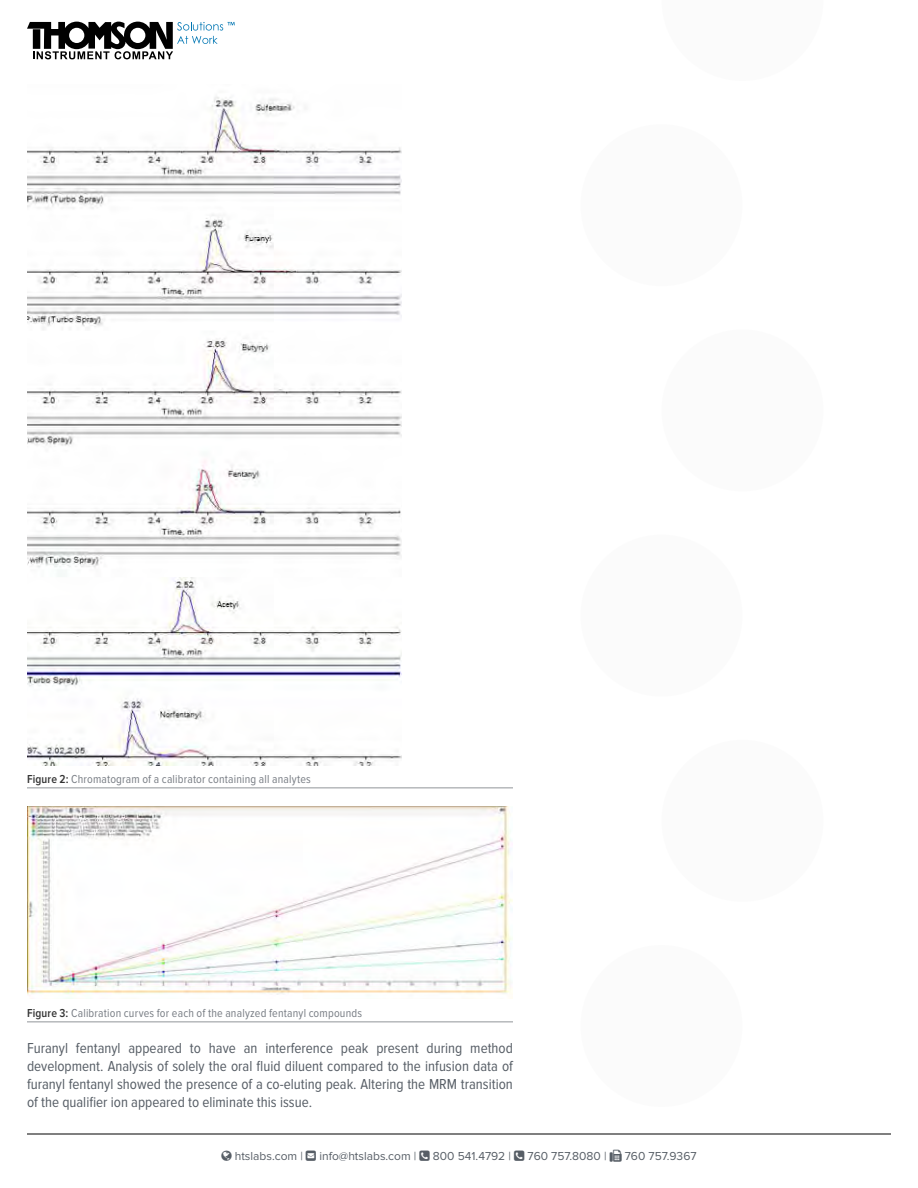
<style>
.page{position:relative;width:918px;height:1188px;background:#fff}
.page>*{position:absolute;margin:0;border:0;box-sizing:border-box;transform-origin:0 0}
.t1{font:15px/18px "Proxima Nova Cond";color:#575e66;text-align:justify}
.t2{font:12px "Proxima Nova Cond";letter-spacing:.015em;color:#797e85}
.t3{font:12px "Proxima Nova";color:#575e66}
.s1{font-weight:600;color:#333}
</style>
<div class="page">
<svg style="left:27px;top:22px;width:208px;height:37px"></svg>
<hr style="left:27px;top:1134px;width:864px;height:1px;background:#000">
<div style="left:580px;top:535px;width:162px;height:162px;background:#fbfbfb;border-radius:50%"></div>
<div style="left:662px;top:740px;width:162px;height:162px;background:#fbfbfb;border-radius:50%"></div>
<div style="left:580px;top:945px;width:162px;height:162px;background:#fbfbfb;border-radius:50%"></div>
<div style="left:662px;top:329px;width:162px;height:162px;background:#fbfbfb;border-radius:50%"></div>
<div style="left:580px;top:124px;width:162px;height:162px;background:#fbfbfb;border-radius:50%"></div>
<hr style="left:27px;top:787px;width:486px;height:1px;background:#919599">
<hr style="left:27px;top:1021px;width:486px;height:1px;background:#919599">
<img style="left:27px;top:96px;width:374px;height:669px">
<img style="left:27px;top:806px;width:486px;height:193px">
<p class="t2" style="left:27px;top:774px;width:285px"><span class="s1">Figure 2:</span> Chromatogram of a calibrator containing all analytes</p>
<p class="t2" style="left:27px;top:1008px;width:337px"><span class="s1">Figure 3:</span> Calibration curves for each of the analyzed fentanyl compounds</p>
<p class="t1" style="left:27px;top:1040px;width:488px">Furanyl fentanyl appeared to have an interference peak present during method development. Analysis of solely the oral fluid diluent compared to the infusion data of furanyl fentanyl showed the presence of a co-eluting peak. Altering the MRM transition of the qualifier ion appeared to eliminate this issue.</p>
<p class="t3" style="left:235px;top:1150px;width:70px">htslabs.com |</p>
<p class="t3" style="left:319px;top:1150px;width:99px">info@htslabs.com |</p>
<p class="t3" style="left:433px;top:1150px;width:80px">800 541.4792 |</p>
<p class="t3" style="left:528px;top:1150px;width:81px">760 757.8080 |</p>
<p class="t3" style="left:625px;top:1150px;width:73px">760 757.9367</p>
</div>
